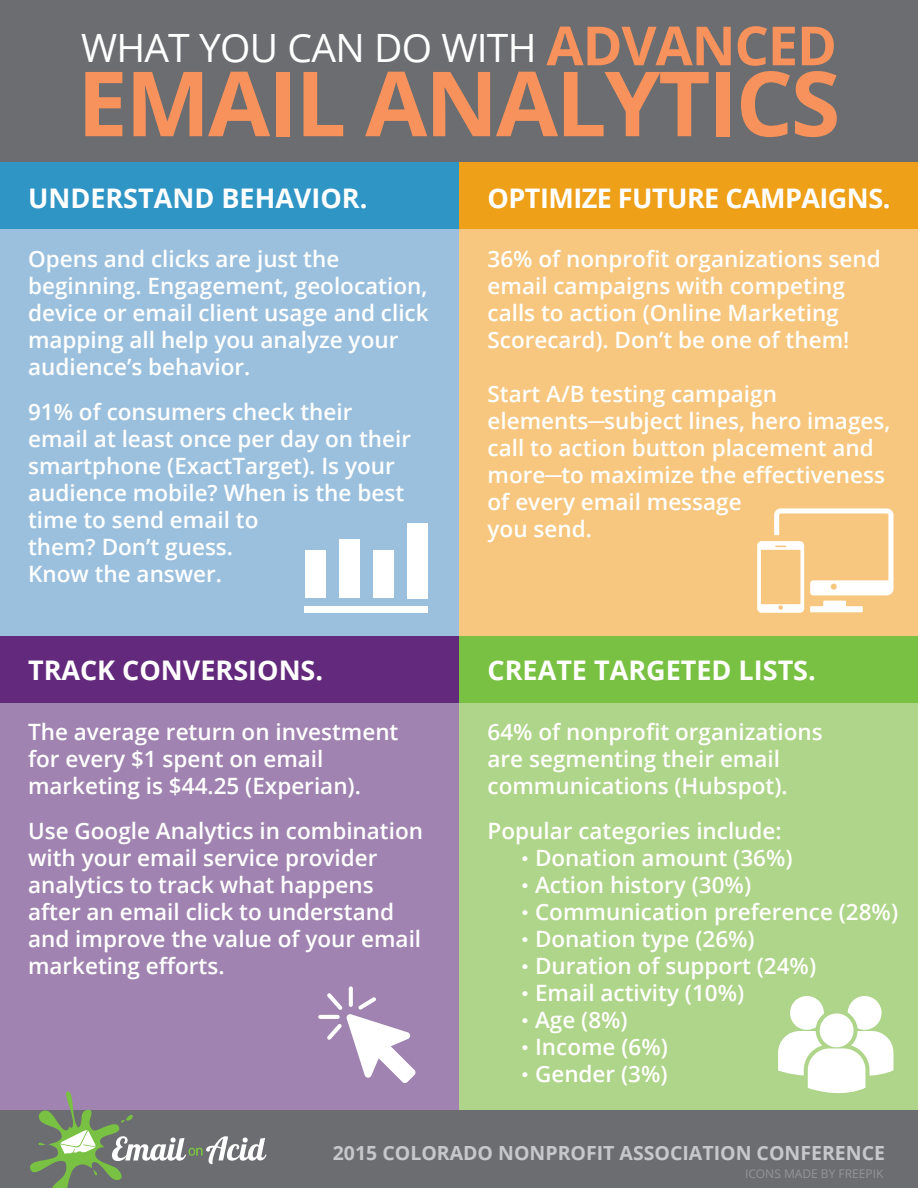
<style>
.page{position:relative;width:918px;height:1188px;background:#fff}
.page>*{position:absolute;margin:0;border:0;box-sizing:border-box;transform-origin:0 0}
.t1{font:700 90px "Open Sans";letter-spacing:-.025em;color:#f7925c}
.t2{font:700 54px "Open Sans";color:#f7925c}
.t3{font:39px "Open Sans";color:#fff}
.t4{font:700 27px "Open Sans";color:#fff}
.t5{font:700 27px "Open Sans";letter-spacing:-.02em;color:#fff}
.t6{font:600 22.5px/27px "Open Sans";color:#fff}
.t7{font:700 19.5px "Open Sans";color:#c7c8ca}
.t8{font:12px "Open Sans";color:#939598}
.s1{font-weight:400;font-size:39px;color:#fff}
.s2{font-family:"Times New Roman";font-weight:400}
.s3{font-family:"Perpetua";font-weight:400}
</style>
<div class="page">
<div style="left:0;top:162px;width:459px;height:474px;background:#9bc0de"></div>
<div style="left:459px;top:162px;width:459px;height:474px;background:#f7c77f"></div>
<div style="left:459px;top:636px;width:459px;height:474px;background:#aed589"></div>
<div style="left:0;top:636px;width:459px;height:474px;background:#a083b0"></div>
<div style="left:0;top:1110px;width:918px;height:78px;background:#6c6d70"></div>
<svg style="left:30px;top:1091px;width:237px;height:97px"></svg>
<div style="left:0;top:0;width:918px;height:162px;background:#6c6d70"></div>
<div style="left:0;top:162px;width:459px;height:67px;background:#2f95c5"></div>
<div style="left:459px;top:162px;width:459px;height:67px;background:#eea018"></div>
<div style="left:0;top:636px;width:459px;height:67px;background:#63297c"></div>
<div style="left:459px;top:636px;width:459px;height:67px;background:#79c142"></div>
<div style="left:305px;top:550px;width:21px;height:48px;background:#fff"></div>
<div style="left:339px;top:539px;width:21px;height:59px;background:#fff"></div>
<div style="left:373px;top:550px;width:21px;height:48px;background:#fff"></div>
<div style="left:407px;top:523px;width:21px;height:75px;background:#fff"></div>
<div style="left:305px;top:607px;width:123px;height:6px;background:#fff"></div>
<svg style="left:778px;top:996px;width:115px;height:97px"></svg>
<svg style="left:757px;top:508px;width:136px;height:105px"></svg>
<svg style="left:318px;top:986px;width:98px;height:97px"></svg>
<h3 class="t3" style="left:81px;top:21px;width:232px">WHAT YO U CAN</h3>
<h2 class="t2" style="left:374px;top:8px;width:426px"><span class="s1">DO WITH</span> ADVANCED</h2>
<h1 class="t1" style="left:77px;top:40px;width:757px">EMAIL ANALYTI CS</h1>
<p class="t4" style="left:28px;top:179px;width:60px">UNDERSTA</p>
<p class="t4" style="left:172px;top:179px;width:196px">ND BEHAVIOR.</p>
<p class="t6" style="left:28px;top:245px;width:402px">Opens and clicks are just the beginning. Engagement, geolocation, device or email client usage and click mapping all help you analyze your audience’s behavior.</p>
<p class="t6" style="left:28px;top:398px;width:385px">91% of consumers check their email at least once per day on their smartphone (ExactTarget). Is your audience mobile? When is the best time to send email to<br>them? Don’t guess.<br>Know the answer.</p>
<p class="t4" style="left:28px;top:652px;width:19px">TRA</p>
<p class="t4" style="left:80px;top:652px;width:137px">CK CONVERSIO</p>
<p class="t4" style="left:279px;top:652px;width:46px">NS.</p>
<p class="t6" style="left:28px;top:718px;width:372px">The average return on investment for every $1 spent on email marketing is $44.25 (Experian).</p>
<p class="t6" style="left:28px;top:817px;width:397px">Use Google Analytics in combination with your email service provider analytics to track what happens after an email click to understand and improve the value of your email marketing efforts.</p>
<p class="t4" style="left:488px;top:179px;width:16px">OPTI</p>
<p class="t5" style="left:548px;top:179px;width:343px">MIZE FUTURE CAMPAIGNS.</p>
<p class="t6" style="left:488px;top:245px;width:395px">36% of nonprofit organizations send email campaigns with competing calls to action (Online Marketing Scorecard). Don’t be one of them!</p>
<p class="t6" style="left:488px;top:380px;width:404px">Start A/B testing campaign elements<span class="s2">─</span>subject lines, hero images, call to action button placement and more<span class="s2">─</span>to maximize the effectiveness of every email message<br>you send.</p>
<p class="t4" style="left:488px;top:652px;width:34px">CREATE</p>
<p class="t4" style="left:594px;top:652px;width:19px">TAR</p>
<p class="t4" style="left:646px;top:652px;width:37px">GETED</p>
<p class="t4" style="left:739px;top:652px;width:15px">LISTS</p>
<p class="t4" style="left:808px;top:652px;width:9px">.</p>
<p class="t6" style="left:488px;top:718px;width:337px">64% of nonprofit organizations are segmenting their email communications (Hubspot).</p>
<p class="t6" style="left:488px;top:817px;width:296px">Popular categories include:</p>
<p class="t6" style="left:521px;top:844px;width:273px"><span class="s3">•</span> Donation amount (36%)</p>
<p class="t6" style="left:521px;top:871px;width:231px"><span class="s3">•</span> Action history (30%)</p>
<p class="t6" style="left:521px;top:898px;width:378px"><span class="s3">•</span> Communication preference (28%)</p>
<p class="t6" style="left:521px;top:925px;width:235px"><span class="s3">•</span> Donation type (26%)</p>
<p class="t6" style="left:521px;top:952px;width:296px"><span class="s3">•</span> Duration of support (24%)</p>
<p class="t6" style="left:521px;top:979px;width:224px"><span class="s3">•</span> Email activity (10%)</p>
<p class="t6" style="left:521px;top:1006px;width:108px"><span class="s3">•</span> Age (8%)</p>
<p class="t6" style="left:521px;top:1033px;width:148px"><span class="s3">•</span> Income (6%)</p>
<p class="t6" style="left:521px;top:1060px;width:148px"><span class="s3">•</span> Gender (3%)</p>
<p class="t7" style="left:333px;top:1139px;width:554px">2015 COLORADO NON PROFIT ASSOCIATION CON FERENCE</p>
<p class="t8" style="left:745px;top:1165px;width:140px">ICONS MADE BY FREEPI K</p>
</div>
